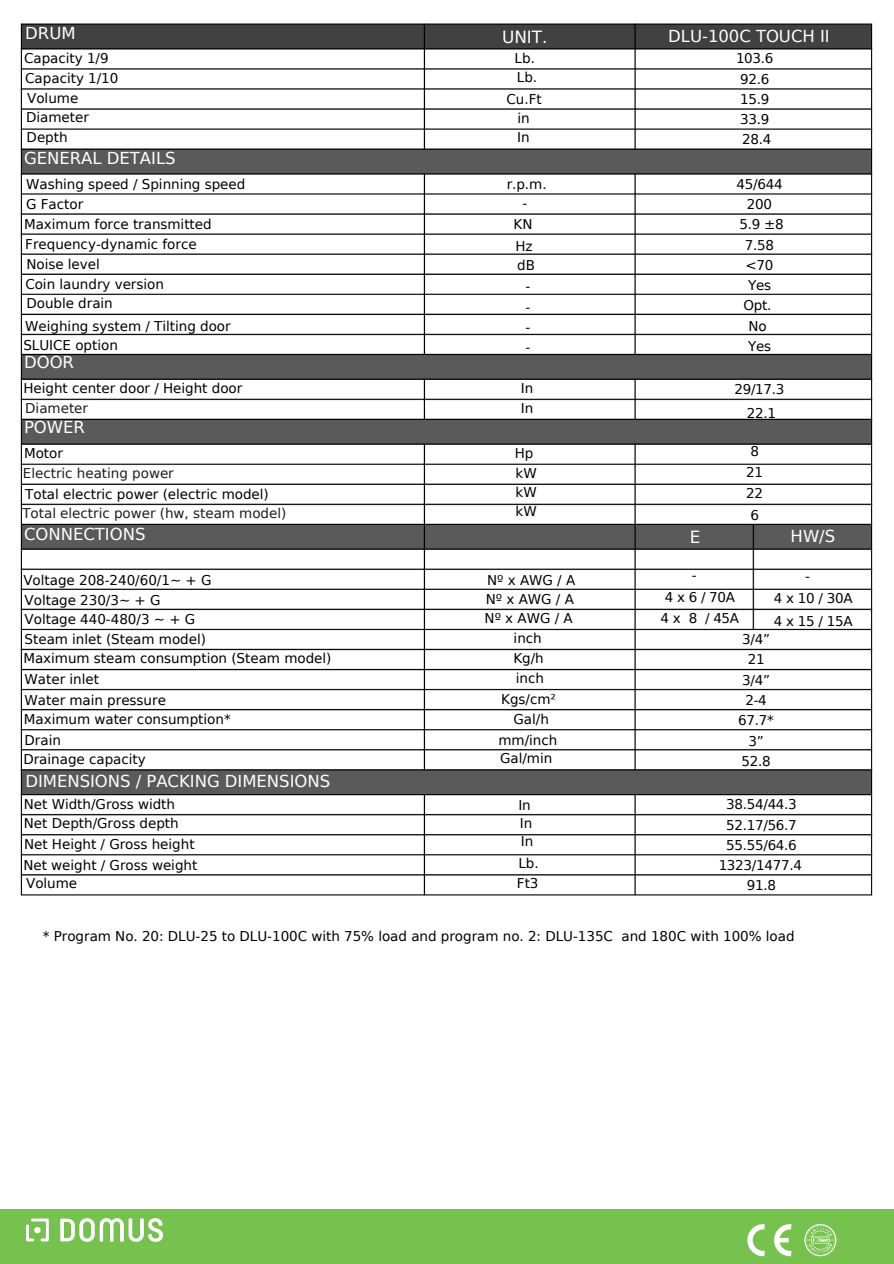
<style>
.page{position:relative;width:894px;height:1264px;background:#fff}
.page>*{position:absolute;margin:0;border:0;box-sizing:border-box;transform-origin:0 0}
.t1{font:16.8px "DejaVu Sans";color:#fff}
.t2{font:16.5px "DejaVu Sans";letter-spacing:-.005em;color:#fff}
.t3{font:13.5px/21.3px "DejaVu Sans";color:#000;text-align:center}
.t4{font:13.5px "DejaVu Sans";color:#1d1d1b}
.t5{font:13.5px/20.2px "DejaVu Sans";letter-spacing:-.02em;color:#000;text-align:center}
</style>
<div class="page">
<img style="left:20px;top:23px;width:853px;height:873px">
<div style="left:0;top:1208px;width:893px;height:55px;background:#77c14f"></div>
<img style="left:26px;top:1218px;width:136px;height:23px">
<svg style="left:747px;top:1224px;width:44px;height:32px"></svg>
<svg style="left:804px;top:1224px;width:32px;height:32px"></svg>
<h1 class="t2" style="left:25px;top:23px;width:52px">DRUM</h1>
<p class="t1" style="left:502px;top:28px;width:47px">UNIT.</p>
<p class="t3" style="left:24px;top:48px;width:86px">Capacity 1/9</p>
<p class="t3" style="left:25px;top:67px;width:95px">Capacity 1/10</p>
<p class="t3" style="left:27px;top:88px;width:53px">Volume</p>
<p class="t3" style="left:26px;top:106px;width:64px">Diameter</p>
<p class="t3" style="left:27px;top:126px;width:42px">Depth</p>
<h1 class="t2" style="left:24px;top:148px;width:153px">GENERAL DETAILS</h1>
<p class="t3" style="left:26px;top:173px;width:221px">Washing speed / Spinning speed</p>
<h1 class="t3" style="left:26px;top:193px;width:59px">G Factor</h1>
<p class="t3" style="left:24px;top:214px;width:189px">Maximum force transmitted</p>
<p class="t3" style="left:25px;top:234px;width:173px">Frequency-dynamic force</p>
<h1 class="t3" style="left:26px;top:254px;width:75px">Noise level</h1>
<p class="t3" style="left:25px;top:274px;width:140px">Coin laundry version</p>
<p class="t3" style="left:26px;top:293px;width:88px">Double drain</p>
<p class="t3" style="left:25px;top:316px;width:207px">Weighing system / Tilting door</p>
<p class="t3" style="left:23px;top:334px;width:96px">SLUICE option</p>
<h1 class="t3" style="left:23px;top:378px;width:220px">Height center door / Height door</h1>
<p class="t4" style="left:25px;top:400px;width:64px">Diameter</p>
<p class="t3" style="left:24px;top:443px;width:40px">Motor</p>
<p class="t4" style="left:23px;top:466px;width:152px">Electric heating power</p>
<p class="t3" style="left:25px;top:483px;width:245px">Total electric power (electric model)</p>
<p class="t4" style="left:22px;top:505px;width:265px">Total electric power (hw, steam model)</p>
<p class="t2" style="left:24px;top:352px;width:51px">DOOR</p>
<p class="t2" style="left:24px;top:418px;width:62px">POWER</p>
<p class="t2" style="left:24px;top:524px;width:123px">CONNECTIONS</p>
<p class="t3" style="left:23px;top:569px;width:189px">Voltage 208-240/60/1~ + G</p>
<p class="t3" style="left:25px;top:589px;width:137px">Voltage 230/3~ + G</p>
<p class="t3" style="left:25px;top:608px;width:172px">Voltage 440-480/3 ~ + G</p>
<p class="t3" style="left:25px;top:629px;width:183px">Steam inlet (Steam model)</p>
<p class="t3" style="left:23px;top:648px;width:309px">Maximum steam consumption (Steam model)</p>
<h1 class="t3" style="left:25px;top:669px;width:76px">Water inlet</h1>
<p class="t3" style="left:25px;top:689px;width:143px">Water main pressure</p>
<p class="t3" style="left:24px;top:708px;width:208px">Maximum water consumption*</p>
<p class="t3" style="left:25px;top:729px;width:38px">Drain</p>
<p class="t3" style="left:23px;top:748px;width:124px">Drainage capacity</p>
<p class="t3" style="left:24px;top:794px;width:153px">Net Width/Gross width</p>
<p class="t2" style="left:25px;top:771px;width:306px">DIMENSIONS / PACKING DIMENSIONS</p>
<p class="t3" style="left:24px;top:813px;width:156px">Net Depth/Gross depth</p>
<p class="t3" style="left:24px;top:833px;width:172px">Net Height / Gross height</p>
<p class="t3" style="left:23px;top:855px;width:175px">Net weight / Gross weight</p>
<h1 class="t3" style="left:26px;top:872px;width:53px">Volume</h1>
<p class="t3" style="left:514px;top:48px;width:22px">Lb.</p>
<p class="t3" style="left:516px;top:67px;width:22px">Lb.</p>
<p class="t3" style="left:506px;top:88px;width:37px">Cu.Ft</p>
<p class="t3" style="left:517px;top:107px;width:14px">in</p>
<p class="t3" style="left:517px;top:126px;width:14px">In</p>
<p class="t3" style="left:506px;top:173px;width:41px">r.p.m.</p>
<p class="t3" style="left:522px;top:193px;width:6px">-</p>
<p class="t3" style="left:513px;top:214px;width:20px">KN</p>
<p class="t3" style="left:515px;top:235px;width:19px">Hz</p>
<p class="t3" style="left:517px;top:254px;width:19px">dB</p>
<p class="t3" style="left:525px;top:276px;width:6px">-</p>
<p class="t3" style="left:525px;top:296px;width:6px">-</p>
<h2 class="t3" style="left:525px;top:316px;width:6px">-</h2>
<p class="t3" style="left:525px;top:337px;width:6px">-</p>
<p class="t3" style="left:521px;top:378px;width:14px">In</p>
<p class="t3" style="left:521px;top:398px;width:14px">In</p>
<p class="t3" style="left:514px;top:443px;width:20px">Hp</p>
<p class="t3" style="left:515px;top:462px;width:23px">kW</p>
<p class="t3" style="left:515px;top:481px;width:23px">kW</p>
<p class="t3" style="left:515px;top:500px;width:23px">kW</p>
<p class="t3" style="left:487px;top:569px;width:89px">NºxAWG/A</p>
<p class="t3" style="left:486px;top:588px;width:89px">NºxAWG/A</p>
<p class="t3" style="left:484px;top:607px;width:89px">NºxAWG/A</p>
<p class="t3" style="left:513px;top:627px;width:30px">inch</p>
<p class="t3" style="left:513px;top:648px;width:32px">Kg/h</p>
<p class="t3" style="left:515px;top:668px;width:30px">inch</p>
<p class="t3" style="left:501px;top:688px;width:56px">Kgs/cm²</p>
<p class="t3" style="left:513px;top:708px;width:37px">Gal/h</p>
<p class="t3" style="left:500px;top:747px;width:54px">Gal/min</p>
<p class="t3" style="left:498px;top:729px;width:60px">mm/inch</p>
<p class="t3" style="left:518px;top:794px;width:14px">In</p>
<p class="t3" style="left:519px;top:813px;width:14px">In</p>
<p class="t3" style="left:520px;top:831px;width:14px">In</p>
<p class="t3" style="left:518px;top:852px;width:22px">Lb.</p>
<p class="t3" style="left:517px;top:872px;width:23px">Ft3</p>
<p class="t2" style="left:668px;top:27px;width:163px">DLU-100C TOUCH II</p>
<p class="t1" style="left:689px;top:527px;width:12px">E</p>
<p class="t3" style="left:735px;top:48px;width:39px">103.6</p>
<h1 class="t3" style="left:740px;top:69px;width:31px;line-height:20.2px;text-align:left">92.6<br>15.9</h1>
<p class="t3" style="left:740px;top:109px;width:31px">33.9</p>
<p class="t3" style="left:742px;top:129px;width:31px">28.4</p>
<p class="t3" style="left:736px;top:174px;width:48px;line-height:20.2px">45/644<br>200</p>
<p class="t5" style="left:739px;top:214px;width:46px">5.9 ±8<br>7.58 &lt;70<br>Yes<br>Opt.</p>
<p class="t3" style="left:748px;top:315px;width:20px">No</p>
<p class="t3" style="left:747px;top:335px;width:25px">Yes</p>
<p class="t3" style="left:734px;top:379px;width:52px">29/17.3</p>
<p class="t3" style="left:746px;top:402px;width:31px">22.1</p>
<p class="t3" style="left:746px;top:440px;width:18px">8<br>21<br>22<br>6</p>
<p class="t2" style="left:790px;top:527px;width:46px">HW/S</p>
<p class="t3" style="left:691px;top:565px;width:6px">-</p>
<p class="t3" style="left:664px;top:586px;width:72px">4x6/70A</p>
<p class="t3" style="left:660px;top:607px;width:80px">4x 8 /45A</p>
<p class="t3" style="left:805px;top:565px;width:6px">-</p>
<p class="t3" style="left:773px;top:588px;width:80px">4x10/30A</p>
<p class="t3" style="left:773px;top:610px;width:80px">4x15/15A</p>
<p class="t3" style="left:742px;top:629px;width:29px">3/4”</p>
<p class="t3" style="left:747px;top:649px;width:18px">21</p>
<p class="t3" style="left:742px;top:669px;width:29px">3/4”</p>
<h1 class="t3" style="left:745px;top:689px;width:23px">2-4</h1>
<p class="t3" style="left:738px;top:710px;width:37px">67.7*</p>
<p class="t3" style="left:748px;top:730px;width:17px">3”</p>
<p class="t3" style="left:741px;top:750px;width:31px">52.8</p>
<p class="t5" style="left:718px;top:794px;width:85px">38.54/44.3<br>52.17/56.7<br>55.55/64.6<br>1323/1477.4</p>
<p class="t3" style="left:746px;top:875px;width:31px">91.8</p>
<p class="t3" style="left:43px;top:925px;width:753px">* Program No. 20: DLU-25 to DLU-100C with 75% load and program no. 2: DLU-135C and 180C with 100% load</p>
</div>
